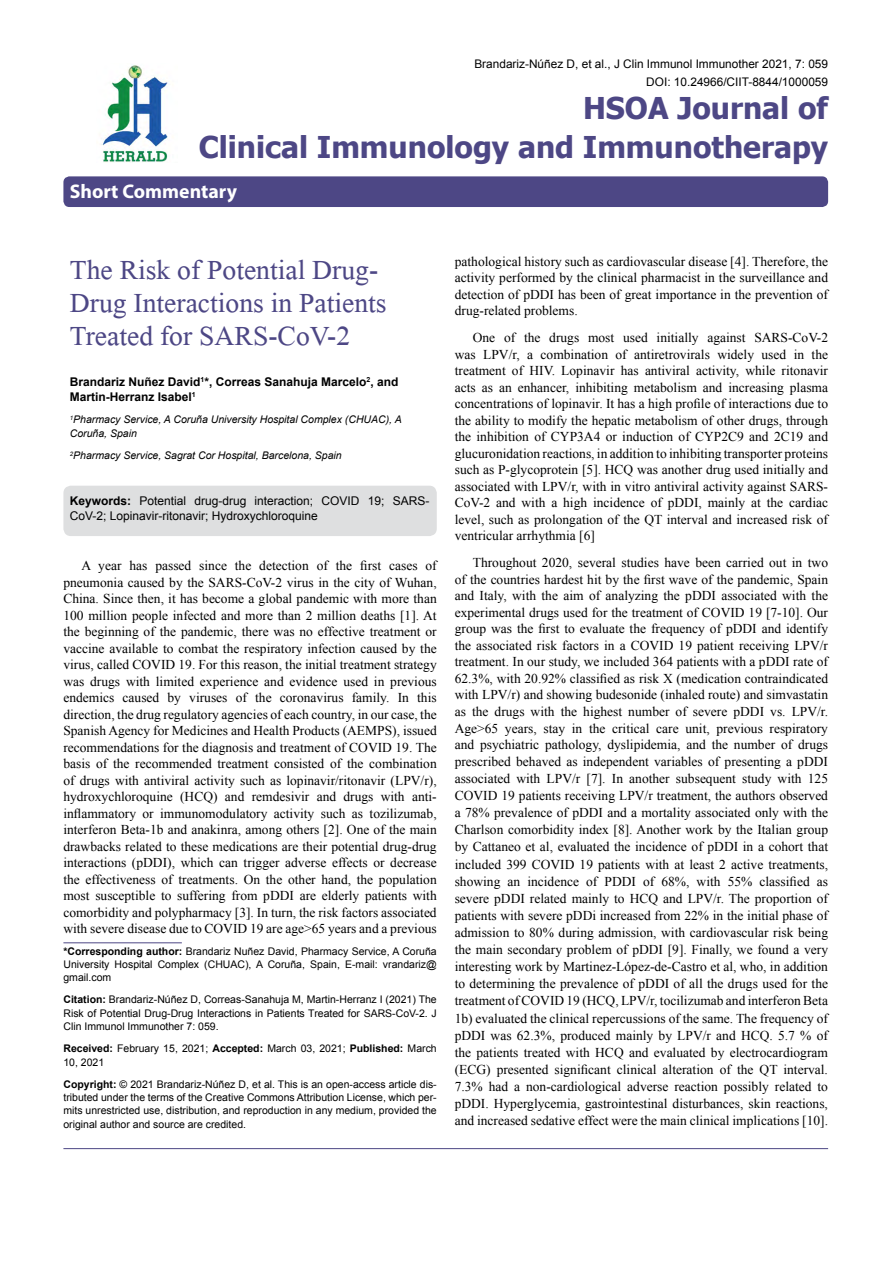
<style>
.page{position:relative;width:893px;height:1263px;background:#fff}
.page>*{position:absolute;margin:0;border:0;box-sizing:border-box;transform-origin:0 0}
.t1{font:41.25px/33px "Microsoft Himalaya";color:#4d4785}
.t2{font:700 30px/39px "Tahoma";color:#4d4785;text-align:right}
.t3{font:700 19.8px "Myriad Hebrew";color:#fff}
.t4{font:13.5px/16.5px "Times New Roman";color:#000;text-align:justify}
.t5{font:12px/15px "Arial";color:#000}
.t6{font:700 12px/15px "Arial";color:#000}
.t7{font:11.85px/18px "Arial";color:#000;text-align:right}
.t8{font:10.5px/13.2px "Arial";color:#000;text-align:justify}
.t9{font:italic 10.5px/13.5px "Arial";color:#000}
.s1{font-weight:700}
</style>
<div class="page">
<div style="left:63px;top:176px;width:765px;height:31px;background:#4d4785;border-radius:6px"></div>
<hr style="left:63px;top:942px;width:119px;height:1px;background:#4d4785">
<img style="left:101px;top:65px;width:67px;height:98px">
<hr style="left:63px;top:1148px;width:765px;height:1px;background:#4d4785">
<div style="left:63px;top:486px;width:374px;height:50px;background:#dedfe0;border-radius:7px"></div>
<p class="t7" style="left:474px;top:55px;width:355px">Brandariz-Núñez D, et al., J Clin Immunol Immunother 2021, 7: 059<br>DOI: 10.24966/CIIT-8844/1000059</p>
<h2 class="t2" style="left:199px;top:86px;width:631px">HSOA Journal of<br>Clinical Immunology and Immunotherapy</h2>
<h3 class="t3" style="left:70px;top:180px;width:169px">Short Commentary</h3>
<h1 class="t1" style="left:70px;top:248px;width:318px">The Risk of Potential Drug-<br>Drug Interactions in Patients<br>Treated for SARS-CoV-2</h1>
<p class="t6" style="left:70px;top:374px;width:330px">Brandariz Nuñez David<sup>1</sup>*, Correas Sanahuja Marcelo<sup>2</sup>, and<br>Martin-Herranz Isabel<sup>1</sup></p>
<p class="t9" style="left:70px;top:413px;width:333px"><sup>1</sup>Pharmacy Service, A Coruña University Hospital Complex (CHUAC), A<br>Coruña, Spain</p>
<p class="t9" style="left:70px;top:449px;width:273px"><sup>2</sup>Pharmacy Service, Sagrat Cor Hospital, Barcelona, Spain</p>
<p class="t5" style="left:70px;top:494px;width:361px"><span class="s1">Keywords:</span> Potential drug-drug interaction; COVID 19; SARS-<br>CoV-2; Lopinavir-ritonavir; Hydroxychloroquine</p>
<p class="t4" style="left:63px;top:557px;width:375px;text-indent:18px">A year has passed since the detection of the first cases of pneumonia caused by the SARS-CoV-2 virus in the city of Wuhan, China. Since then, it has become a global pandemic with more than 100 million people infected and more than 2 million deaths [1]. At the beginning of the pandemic, there was no effective treatment or vaccine available to combat the respiratory infection caused by the virus, called COVID 19. For this reason, the initial treatment strategy was drugs with limited experience and evidence used in previous endemics caused by viruses of the coronavirus family. In this direction, the drug regulatory agencies of each country, in our case, the Spanish Agency for Medicines and Health Products (AEMPS), issued recommendations for the diagnosis and treatment of COVID 19. The basis of the recommended treatment consisted of the combination of drugs with antiviral activity such as lopinavir/ritonavir (LPV/r), hydroxychloroquine (HCQ) and remdesivir and drugs with anti&shy;inflammatory or immunomodulatory activity such as tozilizumab, interferon Beta-1b and anakinra, among others [2]. One of the main drawbacks related to these medications are their potential drug-drug interactions (pDDI), which can trigger adverse effects or decrease the effectiveness of treatments. On the other hand, the population most susceptible to suffering from pDDI are elderly patients with comorbidity and polypharmacy [3]. In turn, the risk factors associated with severe disease due to COVID 19 are age&gt;65 years and a previous</p>
<p class="t8" style="left:63px;top:944px;width:375px"><span class="s1">*Corresponding author:</span> Brandariz Nuñez David, Pharmacy Service, A Coruña University Hospital Complex (CHUAC), A Coruña, Spain, E-mail: vrandariz@ gmail.com</p>
<p class="t8" style="left:63px;top:993px;width:375px"><span class="s1">Citation:</span> Brandariz-Núñez D, Correas-Sanahuja M, Martin-Herranz I (2021) The Risk of Potential Drug-Drug Interactions in Patients Treated for SARS-CoV-2. J Clin Immunol Immunother 7: 059.</p>
<p class="t8" style="left:63px;top:1042px;width:375px"><span class="s1">Received:</span> February 15, 2021; <span class="s1">Accepted:</span> March 03, 2021; <span class="s1">Published:</span> March<br>10, 2021</p>
<p class="t8" style="left:63px;top:1078px;width:375px"><span class="s1">Copyright:</span> © 2021 Brandariz-Núñez D, et al. This is an open-access article dis&shy;tributed under the terms of the Creative Commons Attribution License, which per&shy;mits unrestricted use, distribution, and reproduction in any medium, provided the original author and source are credited.</p>
<p class="t4" style="left:455px;top:253px;width:375px">pathological history such as cardiovascular disease [4]. Therefore, the activity performed by the clinical pharmacist in the surveillance and detection of pDDI has been of great importance in the prevention of drug-related problems.</p>
<p class="t4" style="left:455px;top:329px;width:375px;text-indent:18px">One of the drugs most used initially against SARS-CoV-2 was LPV/r, a combination of antiretrovirals widely used in the treatment of HIV. Lopinavir has antiviral activity, while ritonavir acts as an enhancer, inhibiting metabolism and increasing plasma concentrations of lopinavir. It has a high profile of interactions due to the ability to modify the hepatic metabolism of other drugs, through the inhibition of CYP3A4 or induction of CYP2C9 and 2C19 and glucuronidation reactions, in addition to inhibiting transporter proteins such as P-glycoprotein [5]. HCQ was another drug used initially and associated with LPV/r, with in vitro antiviral activity against SARS-CoV-2 and with a high incidence of pDDI, mainly at the cardiac level, such as prolongation of the QT interval and increased risk of ventricular arrhythmia [6]</p>
<p class="t4" style="left:455px;top:554px;width:375px;line-height:17px;text-indent:18px">Throughout 2020, several studies have been carried out in two of the countries hardest hit by the first wave of the pandemic, Spain and Italy, with the aim of analyzing the pDDI associated with the experimental drugs used for the treatment of COVID 19 [7-10]. Our group was the first to evaluate the frequency of pDDI and identify the associated risk factors in a COVID 19 patient receiving LPV/r treatment. In our study, we included 364 patients with a pDDI rate of 62.3%, with 20.92% classified as risk X (medication contraindicated with LPV/r) and showing budesonide (inhaled route) and simvastatin as the drugs with the highest number of severe pDDI vs. LPV/r.<br>Age&gt;65 years, stay in the critical care unit, previous respiratory and psychiatric pathology, dyslipidemia, and the number of drugs prescribed behaved as independent variables of presenting a pDDI associated with LPV/r [7]. In another subsequent study with 125<br>COVID 19 patients receiving LPV/r treatment, the authors observed a 78% prevalence of pDDI and a mortality associated only with the Charlson comorbidity index [8]. Another work by the Italian group by Cattaneo et al, evaluated the incidence of pDDI in a cohort that included 399 COVID 19 patients with at least 2 active treatments, showing an incidence of PDDI of 68%, with 55% classified as severe pDDI related mainly to HCQ and LPV/r. The proportion of patients with severe pDDi increased from 22% in the initial phase of admission to 80% during admission, with cardiovascular risk being the main secondary problem of pDDI [9]. Finally, we found a very interesting work by Martinez-López-de-Castro et al, who, in addition to determining the prevalence of pDDI of all the drugs used for the treatment of COVID 19 (HCQ, LPV/r, tocilizumab and interferon Beta 1b) evaluated the clinical repercussions of the same. The frequency of pDDI was 62.3%, produced mainly by LPV/r and HCQ. 5.7 % of the patients treated with HCQ and evaluated by electrocardiogram (ECG) presented significant clinical alteration of the QT interval.<br>7.3% had a non-cardiological adverse reaction possibly related to pDDI. Hyperglycemia, gastrointestinal disturbances, skin reactions, and increased sedative effect were the main clinical implications [10].</p>
</div>
